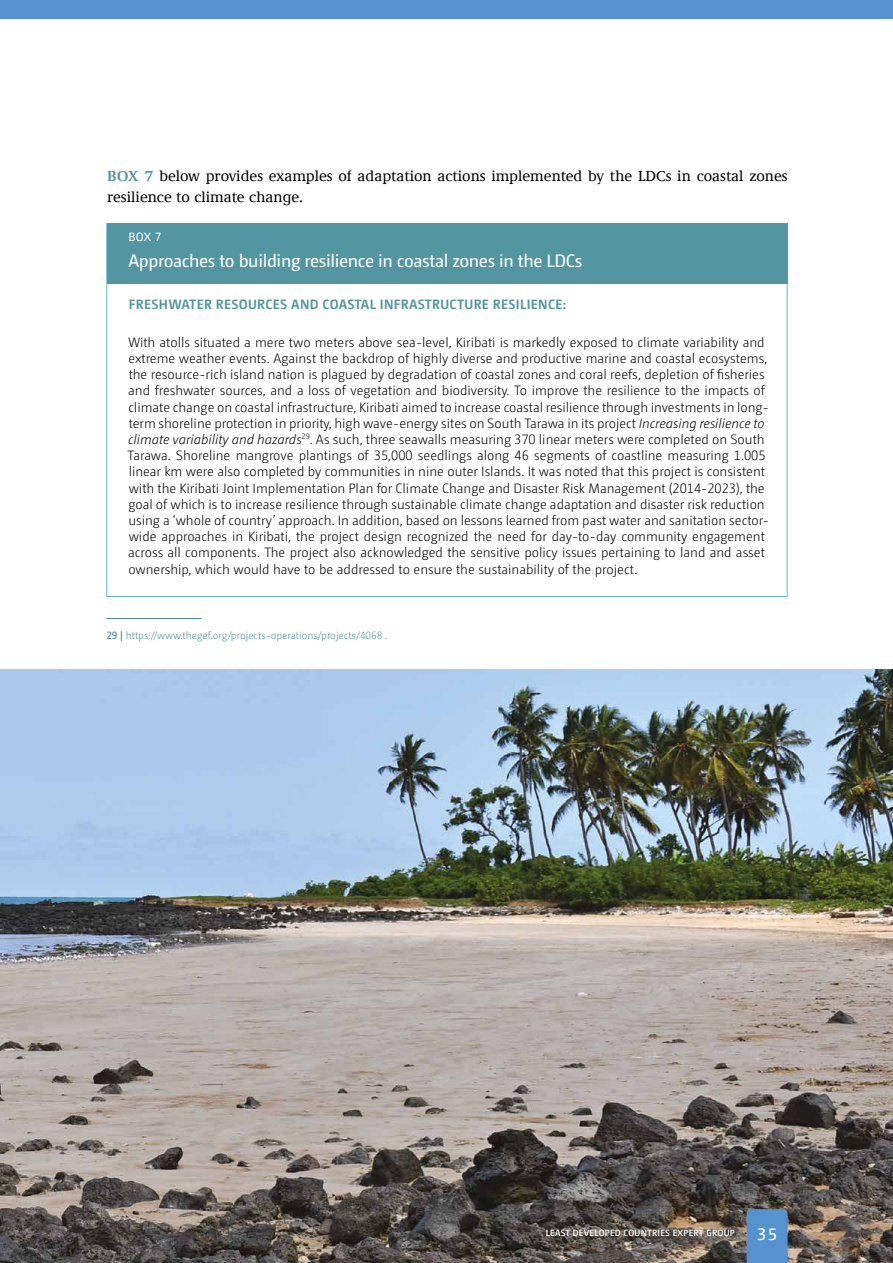
<style>
.page{position:relative;width:893px;height:1263px;background:#fff}
.page>*{position:absolute;margin:0;border:0;box-sizing:border-box;transform-origin:0 0}
.t1{font:18px "Camingo Dos Pro";letter-spacing:-.02em;color:#fff}
.t2{font:500 15px/21.3px "Demos LT";color:#000}
.t3{font:300 13.5px/16.2px "Camingo Dos Pro";color:#000}
.t4{font:700 13.5px "Camingo Dos Pro";letter-spacing:.025em;color:#5395a0}
.t5{font:12px "Camingo Dos Pro";color:#fff}
.t6{font:300 10.5px "Camingo Dos Pro";color:#5395a0}
.t7{font:600 9px "Camingo Dos Pro";letter-spacing:.025em;color:#fff}
.s1{font-weight:600;color:#5395a0}
.s2{font-style:italic}
.s3{font-weight:600}
.s4{font-weight:400;font-size:18px}
</style>
<div class="page">
<div style="left:0;top:0;width:893px;height:19px;background:#5692ce"></div>
<img style="left:0;top:670px;width:893px;height:593px">
<div style="left:747px;top:1209px;width:40px;height:54px;background:#5692ce"></div>
<div style="left:107px;top:224px;width:680px;height:60px;background:#5395a0"></div>
<hr style="left:106px;top:618px;width:96px;height:1px;background:#5084a4">
<p class="t2" style="left:107px;top:166px;width:682px"><span class="s1">BOX 7</span> below provides examples of adaptation actions implemented by the LDCs in coastal zones resilience to climate change.</p>
<p class="t5" style="left:128px;top:230px;width:34px">BOX 7</p>
<h1 class="t1" style="left:128px;top:250px;width:455px">Approaches to building resilience in coastal zones in the LDCs</h1>
<p class="t4" style="left:129px;top:296px;width:438px">FRESHWATER RESOURCES AND COASTAL INFRASTRUCTURE RESILIENCE:</p>
<p class="t3" style="left:127px;top:334px;width:643px">With atolls situated a mere two meters above sea-level, Kiribati is markedly exposed to climate variability and extreme weather events. Against the backdrop of highly diverse and productive marine and coastal ecosystems, the resource-rich island nation is plagued by degradation of coastal zones and coral reefs, depletion of fisheries and freshwater sources, and a loss of vegetation and biodiversity. To improve the resilience to the impacts of climate change on coastal infrastructure, Kiribati aimed to increase coastal resilience through investments in long&shy;term shoreline protection in priority, high wave-energy sites on South Tarawa in its project <span class="s2">Increasing resilience to climate variability and hazards</span><sup>29</sup>. As such, three seawalls measuring 370 linear meters were completed on South Tarawa. Shoreline mangrove plantings of 35,000 seedlings along 46 segments of coastline measuring 1.005 linear km were also completed by communities in nine outer Islands. It was noted that this project is consistent with the Kiribati Joint Implementation Plan for Climate Change and Disaster Risk Management (2014-2023), the goal of which is to increase resilience through sustainable climate change adaptation and disaster risk reduction using a ‘whole of country’ approach. In addition, based on lessons learned from past water and sanitation sector&shy;wide approaches in Kiribati, the project design recognized the need for day-to-day community engagement across all components. The project also acknowledged the sensitive policy issues pertaining to land and asset ownership, which would have to be addressed to ensure the sustainability of the project.</p>
<p class="t6" style="left:106px;top:629px;width:283px"><span class="s3">29 |</span> https://www.thegef.org/projects-operations/projects/4068 .</p>
<p class="t7" style="left:546px;top:1227px;width:233px">LEAST DEVELOPED COUNTRIES EXPERT GROUP <span class="s4">35</span></p>
</div>
